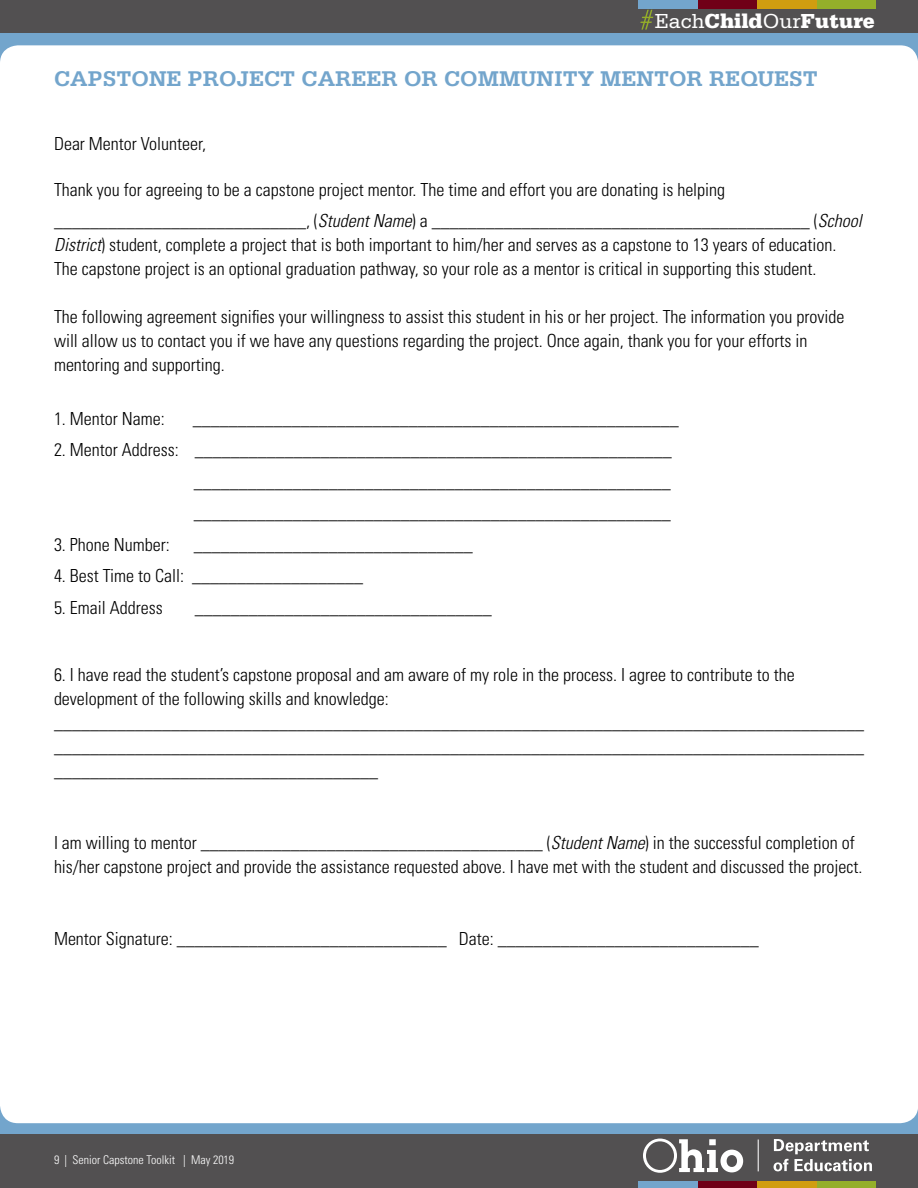
<style>
.page{position:relative;width:918px;height:1188px;background:#fff}
.page>*{position:absolute;margin:0;border:0;box-sizing:border-box;transform-origin:0 0}
.t1{font:700 22.5px "Serifa";color:#73a5cc}
.t2{font:900 21.45px "Serifa Std";color:#fff}
.t3{font:300 condensed 18px/24px "Univers LT Std";color:#000}
.t4{font:300 condensed 12px "Univers LT Std";color:#fff}
.s1{font-weight:400}
.s2{font-style:italic}
</style>
<div class="page">
<div style="left:0;top:1115px;width:918px;height:73px;background:#525051"></div>
<div style="left:0;top:0;width:918px;height:36px;background:#525051"></div>
<div style="left:0;top:33px;width:918px;height:30px;background:#73a5cc"></div>
<div style="left:0;top:1105px;width:918px;height:29px;background:#73a5cc"></div>
<div style="left:816px;top:0;width:60px;height:8px;background:#94af2a"></div>
<div style="left:757px;top:0;width:59px;height:8px;background:#d19d10"></div>
<div style="left:698px;top:0;width:59px;height:8px;background:#700017"></div>
<div style="left:639px;top:0;width:59px;height:8px;background:#73a5cc"></div>
<svg style="left:640px;top:10px;width:13px;height:20px"></svg>
<div style="left:816px;top:1181px;width:60px;height:7px;background:#94af2a"></div>
<div style="left:757px;top:1181px;width:59px;height:7px;background:#d19d10"></div>
<div style="left:698px;top:1181px;width:59px;height:7px;background:#700017"></div>
<div style="left:639px;top:1181px;width:59px;height:7px;background:#73a5cc"></div>
<svg style="left:643px;top:1139px;width:100px;height:34px"></svg>
<hr style="left:758px;top:1139px;width:1px;height:32px;background:#fff">
<svg style="left:774px;top:1139px;width:98px;height:32px"></svg>
<div style="left:0;top:45px;width:918px;height:1078px;background:#fff;border-radius:18px"></div>
<p class="t2" style="left:655px;top:8px;width:222px"><span class="s1">Each</span>Child<span class="s1">Our</span>Future</p>
<p class="t1" style="left:54px;top:65px;width:765px">CAPSTONE PROJECT CAREER OR COMMUNITY MENTOR REQUEST</p>
<p class="t3" style="left:54px;top:132px;width:154px">Dear Mentor Volunteer,</p>
<p class="t3" style="left:54px;top:174px;width:809px;line-height:31.5px">Thank you for agreeing to be a capstone project mentor. The time and effort you are donating is helping ____________________________, (<span class="s2">Student Name</span>) a __________________________________________ (<span class="s2">School</span></p>
<p class="t3" style="left:54px;top:233px;width:784px"><span class="s2">District</span>) student, complete a project that is both important to him/her and serves as a capstone to 13 years of education.</p>
<p class="t3" style="left:54px;top:257px;width:764px">The capstone project is an optional graduation pathway, so your role as a mentor is critical in supporting this student.</p>
<p class="t3" style="left:54px;top:305px;width:792px">The following agreement signifies your willingness to assist this student in his or her project. The information you provide will allow us to contact you if we have any questions regarding the project. Once again, thank you for your efforts in mentoring and supporting.</p>
<p class="t3" style="left:54px;top:406px;width:112px">1. Mentor Name:</p>
<p class="t3" style="left:193px;top:406px;width:488px">______________________________________________________</p>
<p class="t3" style="left:194px;top:434px;width:480px;line-height:31.5px;text-align:justify;text-indent:-140px">2. Mentor Address: _____________________________________________________ _____________________________________________________ _____________________________________________________</p>
<p class="t3" style="left:54px;top:532px;width:117px">3. Phone Number:</p>
<p class="t3" style="left:194px;top:532px;width:280px">_______________________________</p>
<p class="t3" style="left:54px;top:564px;width:311px">4. Best Time to Call: ___________________</p>
<p class="t3" style="left:54px;top:595px;width:110px">5. Email Address</p>
<p class="t3" style="left:195px;top:595px;width:299px">_________________________________</p>
<p class="t3" style="left:54px;top:662px;width:811px">6. I have read the student’s capstone proposal and am aware of my role in the process. I agree to contribute to the development of the following skills and knowledge: __________________________________________________________________________________________ __________________________________________________________________________________________ ____________________________________</p>
<p class="t3" style="left:54px;top:830px;width:810px">I am willing to mentor ______________________________________ (<span class="s2">Student Name</span>) in the successful completion of his/her capstone project and provide the assistance requested above. I have met with the student and discussed the project.</p>
<p class="t3" style="left:54px;top:926px;width:706px">Mentor Signature: ______________________________ Date: _____________________________</p>
<p class="t4" style="left:54px;top:1152px;width:182px">9 | Senior Capstone Toolkit | May 2019</p>
</div>
